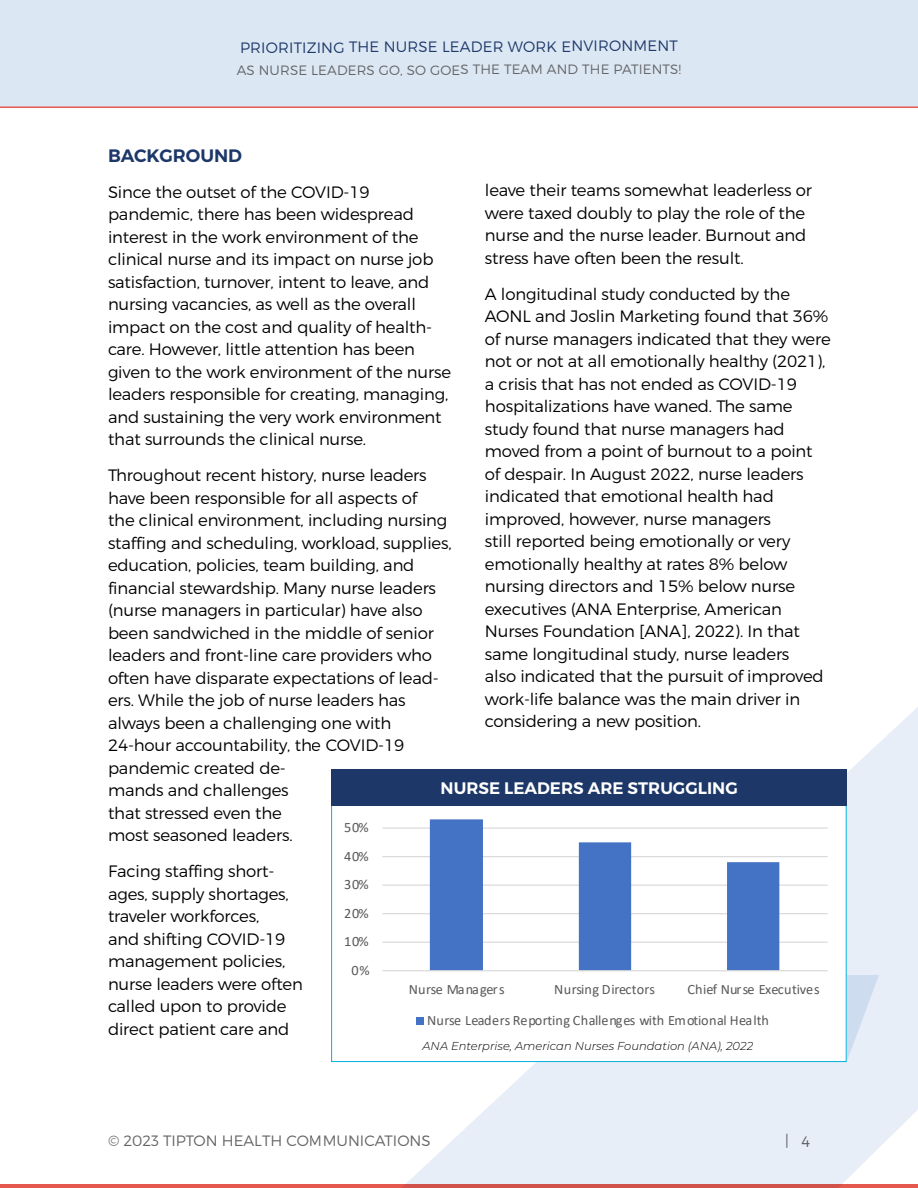
<style>
.page{position:relative;width:918px;height:1188px;background:#fff}
.page>*{position:absolute;margin:0;border:0;box-sizing:border-box;transform-origin:0 0}
.t1{font:600 18px "Montserrat";color:#1d3868}
.t2{font:600 16.65px "Montserrat";color:#fff}
.t3{font:300 16.5px/22.5px "Montserrat";letter-spacing:-.01em;color:#000}
.t4{font:300 15px "Montserrat";letter-spacing:.005em;color:#1d3868}
.t5{font:300 15px "Montserrat";color:#636466}
.t6{font:14.25px/30.9px "Calibri";color:#595959}
.t7{font:300 13.5px "Montserrat";letter-spacing:.005em;color:#636466}
.t8{font:italic 300 11.55px "Montserrat";color:#000}
</style>
<div class="page">
<div style="left:0;top:0;width:918px;height:106px;background:#dce7f4"></div>
<hr style="left:0;top:106px;width:918px;height:2px;background:#e5584d">
<hr style="left:0;top:1184px;width:918px;height:4px;background:#e5584d">
<svg style="left:331px;top:707px;width:587px;height:481px;fill:#e8eef7"></svg>
<div style="left:331px;top:770px;width:516px;height:292px;background:#fff;border:1px solid #00b2e2"></div>
<svg style="left:382px;top:819px;width:446px;height:206px"></svg>
<div style="left:332px;top:770px;width:515px;height:36px;background:#1d3868"></div>
<svg style="left:847px;top:975px;width:32px;height:87px;background:#dae5f2"></svg>
<p class="t4" style="left:240px;top:38px;width:439px">PRIORITIZING THE NURSE LEADER WORK ENVIRONMENT</p>
<p class="t7" style="left:237px;top:61px;width:446px">AS NURSE LEADERS GO, SO GOES THE TEAM AND THE PATIENTS!</p>
<p class="t1" style="left:108px;top:144px;width:136px">BACKGROUND</p>
<p class="t3" style="left:108px;top:180px;width:345px">Since the outset of the COVID-19 pandemic, there has been widespread interest in the work environment of the clinical nurse and its impact on nurse job satisfaction, turnover, intent to leave, and nursing vacancies, as well as the overall impact on the cost and quality of health&shy;care. However, little attention has been given to the work environment of the nurse leaders responsible for creating, managing, and sustaining the very work environment that surrounds the clinical nurse.</p>
<p class="t3" style="left:108px;top:464px;width:345px">Throughout recent history, nurse leaders have been responsible for all aspects of<br>the clinical environment, including nursing staffing and scheduling, workload, supplies, education, policies, team building, and financial stewardship. Many nurse leaders (nurse managers in particular) have also been sandwiched in the middle of senior leaders and front-line care providers who often have disparate expectations of lead&shy;ers. While the job of nurse leaders has always been a challenging one with 24-hour accountability, the COVID-19 pandemic created de-<br>mands and challenges<br>that stressed even the<br>most seasoned leaders.</p>
<p class="t3" style="left:108px;top:860px;width:196px">Facing staffing short&shy;ages, supply shortages, traveler workforces,<br>and shifting COVID-19 management policies, nurse leaders were often called upon to provide direct patient care and</p>
<p class="t3" style="left:485px;top:179px;width:328px">leave their teams somewhat leaderless or were taxed doubly to play the role of the nurse and the nurse leader. Burnout and stress have often been the result.</p>
<p class="t3" style="left:485px;top:282px;width:347px">A longitudinal study conducted by the AONL and Joslin Marketing found that 36% of nurse managers indicated that they were not or not at all emotionally healthy (2021), a crisis that has not ended as COVID-19 hospitalizations have waned. The same study found that nurse managers had moved from a point of burnout to a point of despair. In August 2022, nurse leaders indicated that emotional health had improved, however, nurse managers<br>still reported being emotionally or very emotionally healthy at rates 8% below nursing directors and 15% below nurse executives (ANA Enterprise, American Nurses Foundation [ANA], 2022). In that same longitudinal study, nurse leaders<br>also indicated that the pursuit of improved work-life balance was the main driver in considering a new position.</p>
<p class="t2" style="left:441px;top:778px;width:299px">NURSE LEADERS ARE STRUGGLING</p>
<p class="t6" style="left:344px;top:812px;width:26px">50%</p>
<p class="t6" style="left:344px;top:840px;width:26px">40%</p>
<p class="t6" style="left:344px;top:869px;width:26px">30%</p>
<p class="t6" style="left:344px;top:897px;width:26px">20%</p>
<p class="t6" style="left:344px;top:926px;width:26px">10%</p>
<p class="t6" style="left:352px;top:954px;width:20px">0%</p>
<p class="t6" style="left:427px;top:973px;width:394px;text-indent:260px">Chief Nurse Executives<br>Nurse Leaders Reporting Challenges with Emotional Health</p>
<p class="t8" style="left:423px;top:1038px;width:332px">ANA Enterprise, American Nurses Foundation (ANA), 2022</p>
<p class="t6" style="left:409px;top:973px;width:97px">Nurse Managers</p>
<p class="t6" style="left:554px;top:973px;width:102px">Nursing Directors</p>
<p class="t5" style="left:108px;top:1132px;width:324px">© 2023 TIPTON HEALTH COMMUNICATIONS</p>
<p class="t5" style="left:785px;top:1132px;width:26px">| 4</p>
</div>
